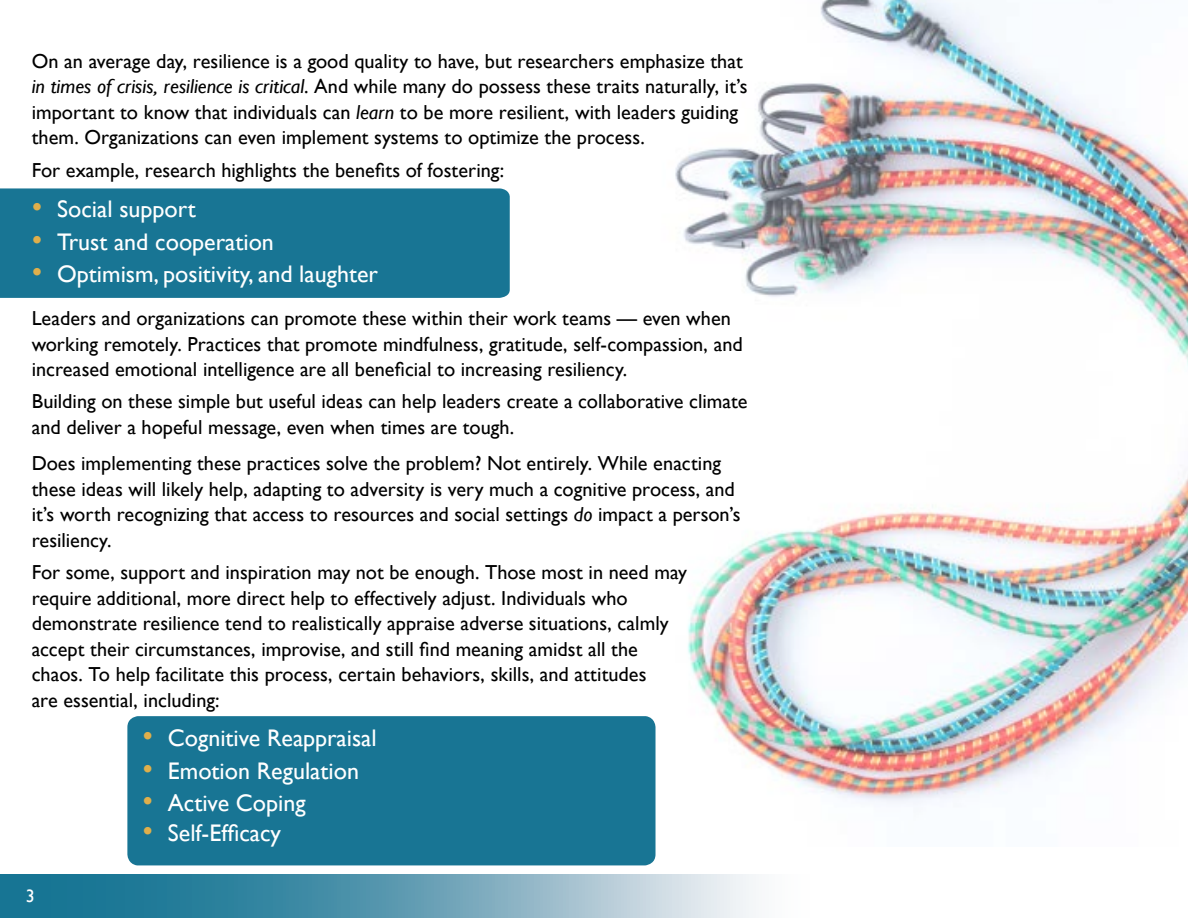
<style>
.page{position:relative;width:1188px;height:918px;background:#fff}
.page>*{position:absolute;margin:0;border:0;box-sizing:border-box;transform-origin:0 0}
.t1{font:24px "Gill Sans";color:#fff}
.t2{font:20.25px/25.5px "Gill Sans";color:#000}
.t3{font:18px "Gill Sans";color:#fff}
.s1{font-style:italic}
.s2{font-size:30px;color:#dfaf4b}
</style>
<div class="page">
<svg style="left:0;top:875px;width:756px;height:43px;background:#67a1b6"></svg>
<img style="left:675px;top:0;width:513px;height:804px">
<div style="left:127px;top:716px;width:529px;height:149px;background:#187594"></div>
<div style="left:0;top:188px;width:510px;height:110px;background:#187594"></div>
<p class="t2" style="left:32px;top:49px;width:717px">On an average day, resilience is a good quality to have, but researchers emphasize that <span class="s1">in times of crisis, resilience is critical</span>. And while many do possess these traits naturally, it’s important to know that individuals can <span class="s1">learn</span> to be more resilient, with leaders guiding them. Organizations can even implement systems to optimize the process.</p>
<p class="t2" style="left:32px;top:158px;width:474px">For example, research highlights the benefits of fostering:</p>
<p class="t1" style="left:32px;top:195px;width:166px"><span class="s2">•</span> Social support</p>
<p class="t1" style="left:32px;top:228px;width:244px"><span class="s2">•</span> Trust and cooperation</p>
<p class="t1" style="left:32px;top:260px;width:348px"><span class="s2">•</span> Optimism, positivity, and laughter</p>
<p class="t2" style="left:32px;top:306px;width:713px">Leaders and organizations can promote these within their work teams — even when working remotely. Practices that promote mindfulness, gratitude, self-compassion, and increased emotional intelligence are all beneficial to increasing resiliency.</p>
<p class="t2" style="left:32px;top:389px;width:718px">Building on these simple but useful ideas can help leaders create a collaborative climate and deliver a hopeful message, even when times are tough.</p>
<p class="t2" style="left:32px;top:451px;width:710px">Does implementing these practices solve the problem? Not entirely. While enacting these ideas will likely help, adapting to adversity is very much a cognitive process, and it’s worth recognizing that access to resources and social settings <span class="s1">do</span> impact a person’s resiliency.</p>
<p class="t2" style="left:32px;top:560px;width:657px">For some, support and inspiration may not be enough. Those most in need may require additional, more direct help to effectively adjust. Individuals who demonstrate resilience tend to realistically appraise adverse situations, calmly accept their circumstances, improvise, and still find meaning amidst all the chaos. To help facilitate this process, certain behaviors, skills, and attitudes<br>are essential, including:</p>
<p class="t3" style="left:26px;top:885px;width:10px">3</p>
<p class="t1" style="left:142px;top:724px;width:236px"><span class="s2">•</span> Cognitive Reappraisal</p>
<p class="t1" style="left:142px;top:757px;width:218px"><span class="s2">•</span> Emotion Regulation</p>
<p class="t1" style="left:142px;top:789px;width:165px"><span class="s2">•</span> Active Coping</p>
<p class="t1" style="left:142px;top:819px;width:140px"><span class="s2">•</span> Self-Efficacy</p>
</div>
